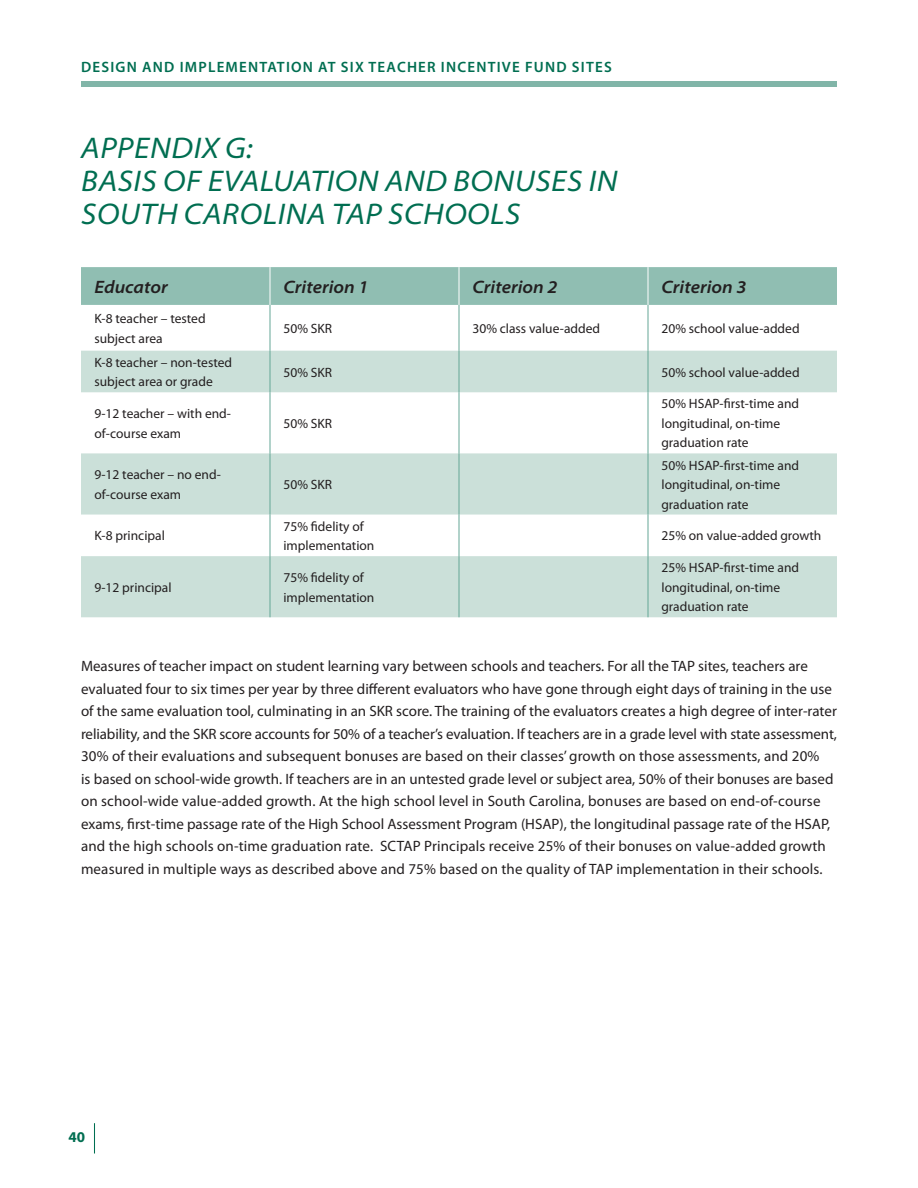
<style>
.page{position:relative;width:918px;height:1188px;background:#fff}
.page>*{position:absolute;margin:0;border:0;box-sizing:border-box;transform-origin:0 0}
.t1{font:italic semi-expanded 30px/33px "Myriad Pro";letter-spacing:.02em;color:#006e51}
.t2{font:italic 600 semi-expanded 18px "Myriad Pro";color:#231f20}
.t3{font:15px/22.5px "Myriad Pro";color:#231f20}
.t4{font:600 15px "Myriad Pro";letter-spacing:.08em;color:#006e51}
.t5{font:700 15px "Myriad Pro";color:#006e51}
.t6{font:13.5px/19.5px "Myriad Pro";color:#231f20}
</style>
<div class="page">
<div style="left:81px;top:81px;width:756px;height:6px;background:#81b5a8"></div>
<hr style="left:94px;top:1123px;width:1px;height:31px;background:#006e51">
<div style="left:81px;top:267px;width:756px;height:38px;background:#90beb2"></div>
<svg style="left:81px;top:351px;width:756px;height:266px;fill:#cbe0d9"></svg>
<hr style="left:270px;top:305px;width:1px;height:46px;background:#64a796">
<hr style="left:459px;top:305px;width:1px;height:46px;background:#64a796">
<hr style="left:648px;top:305px;width:1px;height:46px;background:#64a796">
<hr style="left:270px;top:351px;width:1px;height:41px;background:#64a796">
<hr style="left:459px;top:351px;width:1px;height:41px;background:#64a796">
<hr style="left:648px;top:351px;width:1px;height:41px;background:#64a796">
<hr style="left:270px;top:392px;width:1px;height:61px;background:#64a796">
<hr style="left:459px;top:392px;width:1px;height:61px;background:#64a796">
<hr style="left:648px;top:392px;width:1px;height:61px;background:#64a796">
<hr style="left:270px;top:453px;width:1px;height:62px;background:#64a796">
<hr style="left:459px;top:453px;width:1px;height:62px;background:#64a796">
<hr style="left:648px;top:453px;width:1px;height:62px;background:#64a796">
<hr style="left:270px;top:515px;width:1px;height:41px;background:#64a796">
<hr style="left:459px;top:515px;width:1px;height:41px;background:#64a796">
<hr style="left:648px;top:515px;width:1px;height:41px;background:#64a796">
<hr style="left:270px;top:556px;width:1px;height:61px;background:#64a796">
<hr style="left:459px;top:556px;width:1px;height:61px;background:#64a796">
<hr style="left:648px;top:556px;width:1px;height:61px;background:#64a796">
<hr style="left:270px;top:267px;width:1px;height:38px;background:#fff">
<hr style="left:459px;top:267px;width:1px;height:38px;background:#fff">
<hr style="left:648px;top:267px;width:1px;height:38px;background:#fff">
<p class="t4" style="left:81px;top:58px;width:206px">DESIGN AND IMPLEMENTATION</p>
<p class="t4" style="left:318px;top:58px;width:228px">AT SIX TEACHER INCENTIVE FUND</p>
<p class="t4" style="left:572px;top:58px;width:41px">SITES</p>
<h1 class="t1" style="left:81px;top:130px;width:538px">APPENDIX G:<br>BASIS OF EVALUATION AND BONUSES IN<br>SOUTH CAROLINA TA P SCHOOLS</h1>
<p class="t2" style="left:94px;top:275px;width:75px">Educator</p>
<p class="t2" style="left:284px;top:275px;width:86px">Criterion 1</p>
<p class="t2" style="left:472px;top:275px;width:86px">Criterion 2</p>
<p class="t2" style="left:662px;top:275px;width:86px">Criterion 3</p>
<p class="t6" style="left:94px;top:309px;width:113px">K-8 teacher – tested subject area</p>
<p class="t6" style="left:284px;top:318px;width:50px">50% SKR</p>
<p class="t6" style="left:472px;top:318px;width:129px">30% class value-added</p>
<p class="t6" style="left:662px;top:318px;width:140px">20% school value-added</p>
<p class="t6" style="left:94px;top:352px;width:139px">K-8 teacher – non-tested subject area or grade</p>
<p class="t6" style="left:284px;top:362px;width:50px">50% SKR</p>
<p class="t6" style="left:662px;top:362px;width:140px">50% school value-added</p>
<p class="t6" style="left:94px;top:404px;width:138px">9-12 teacher – with end&shy;of-course exam</p>
<p class="t6" style="left:284px;top:413px;width:50px">50% SKR</p>
<p class="t6" style="left:662px;top:394px;width:139px">50% HSAP-first-time and longitudinal, on-time graduation rate</p>
<p class="t6" style="left:94px;top:465px;width:128px">9-12 teacher – no end&shy;of-course exam</p>
<p class="t6" style="left:284px;top:475px;width:50px">50% SKR</p>
<p class="t6" style="left:662px;top:455px;width:139px">50% HSAP-first-time and longitudinal, on-time graduation rate</p>
<p class="t6" style="left:94px;top:526px;width:72px">K-8 principal</p>
<p class="t6" style="left:284px;top:516px;width:92px">75% fidelity of implementation</p>
<p class="t6" style="left:662px;top:526px;width:161px">25% on value-added growth</p>
<p class="t6" style="left:94px;top:577px;width:79px">9-12 principal</p>
<p class="t6" style="left:284px;top:568px;width:92px">75% fidelity of implementation</p>
<p class="t6" style="left:662px;top:558px;width:139px">25% HSAP-first-time and longitudinal, on-time graduation rate</p>
<p class="t3" style="left:81px;top:655px;width:757px">Measures of teacher impact on student learning vary between schools and teachers. For all the TAP sites, teachers are evaluated four to six times per year by three different evaluators who have gone through eight days of training in the use of the same evaluation tool, culminating in an SKR score. The training of the evaluators creates a high degree of inter-rater reliability, and the SKR score accounts for 50% of a teacher’s evaluation. If teachers are in a grade level with state assessment, 30% of their evaluations and subsequent bonuses are based on their classes’ growth on those assessments, and 20%<br>is based on school-wide growth. If teachers are in an untested grade level or subject area, 50% of their bonuses are based on school-wide value-added growth. At the high school level in South Carolina, bonuses are based on end-of-course exams, first-time passage rate of the High School Assessment Program (HSAP), the longitudinal passage rate of the HSAP, and the high schools on-time graduation rate. SCTAP Principals receive 25% of their bonuses on value-added growth measured in multiple ways as described above and 75% based on the quality of TAP implementation in their schools.</p>
<p class="t5" style="left:68px;top:1127px;width:18px">40</p>
</div>
